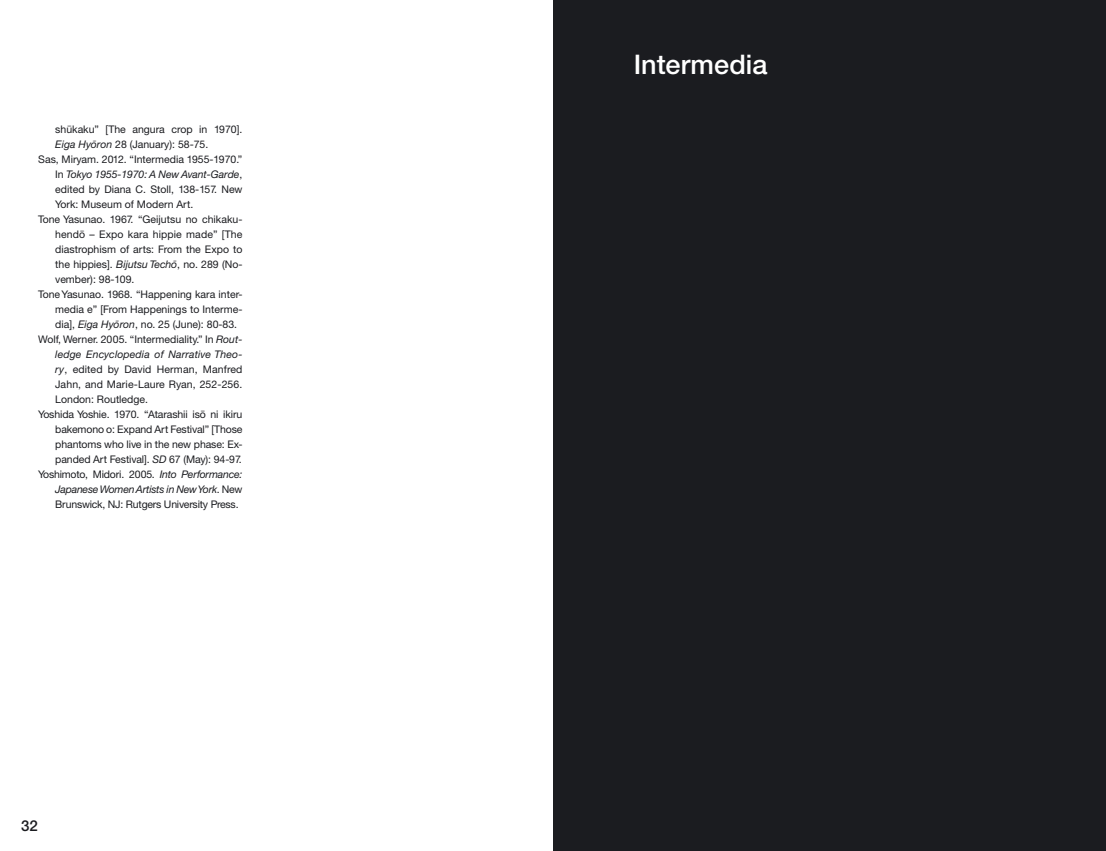
<style>
.page{position:relative;width:1106px;height:851px;background:#fff}
.page>*{position:absolute;margin:0;border:0;box-sizing:border-box;transform-origin:0 0}
.t1{font:500 27px "Helvetica Neue CE";color:#fff}
.t2{font:500 15px "Helvetica Neue CE";color:#1b1c20}
.t3{font:10.5px "Helvetica Neue CE";color:#1b1c20}
.t4{font:10.5px "Helvetica Neue CE";letter-spacing:-.02em;color:#1b1c20}
.t5{font:italic 10.5px "Helvetica Neue CE";letter-spacing:-.01em;color:#1b1c20}
.t6{font:italic 10.5px "Helvetica Neue CE";letter-spacing:.01em;color:#1b1c20}
.s1{font-style:italic}
.s2{font-style:normal}
</style>
<div class="page">
<div style="left:553px;top:0;width:553px;height:850px;background:#1b1c20"></div>
<p class="t3" style="left:55px;top:122px;width:189px">shūkaku” [The angura crop in 1970].</p>
<p class="t3" style="left:55px;top:137px;width:155px"><span class="s1">Eiga Hyōron</span> 28 (January): 58-75.</p>
<p class="t3" style="left:38px;top:152px;width:206px">Sas, Miryam. 2012. “Intermedia 1955-1970.”</p>
<p class="t5" style="left:55px;top:167px;width:189px"><span class="s2">In</span> Tokyo 1955-1970: A New Avant-Garde<span class="s2">,</span></p>
<p class="t3" style="left:55px;top:182px;width:189px">edited by Diana C. Stoll, 138-157. New</p>
<p class="t3" style="left:55px;top:198px;width:140px">York: Museum of Modern Art.</p>
<p class="t3" style="left:38px;top:213px;width:206px">Tone Yasunao. 1967. “Geijutsu no chikaku-</p>
<p class="t3" style="left:55px;top:228px;width:189px">hendō – Expo kara hippie made” [The</p>
<p class="t3" style="left:55px;top:243px;width:189px">diastrophism of arts: From the Expo to</p>
<p class="t3" style="left:55px;top:258px;width:189px">the hippies]. <span class="s1">Bijutsu Techō</span>, no. 289 (No-</p>
<p class="t3" style="left:55px;top:273px;width:81px">vember): 98-109.</p>
<p class="t3" style="left:38px;top:288px;width:206px">Tone Yasunao. 1968. “Happening kara inter-</p>
<p class="t3" style="left:55px;top:303px;width:189px">media e” [From Happenings to Interme-</p>
<p class="t3" style="left:55px;top:318px;width:183px">dia], <span class="s1">Eiga Hyōron</span>, no. 25 (June): 80-83.</p>
<p class="t3" style="left:38px;top:333px;width:206px">Wolf, Werner. 2005. “Intermediality.” In <span class="s1">Rout-</span></p>
<p class="t6" style="left:55px;top:348px;width:189px">ledge Encyclopedia of Narrative Theo-</p>
<p class="t3" style="left:55px;top:363px;width:189px"><span class="s1">ry</span>, edited by David Herman, Manfred</p>
<p class="t3" style="left:55px;top:378px;width:189px">Jahn, and Marie-Laure Ryan, 252-256.</p>
<p class="t3" style="left:55px;top:393px;width:94px">London: Routledge.</p>
<p class="t3" style="left:38px;top:408px;width:206px">Yoshida Yoshie. 1970. “Atarashii isō ni ikiru</p>
<p class="t3" style="left:55px;top:423px;width:189px">bakemono o: Expand Art Festival” [Those</p>
<p class="t3" style="left:55px;top:438px;width:189px">phantoms who live in the new phase: Ex-</p>
<p class="t3" style="left:55px;top:453px;width:188px">panded Art Festival]. <span class="s1">SD</span> 67 (May): 94-97.</p>
<p class="t4" style="left:38px;top:468px;width:206px">Yoshimoto, Midori. 2005. <span class="s1">Into Performance:</span></p>
<p class="t5" style="left:55px;top:483px;width:189px">Japanese Women Artists in New York<span class="s2">. New</span></p>
<p class="t4" style="left:55px;top:498px;width:185px">Brunswick, NJ: Rutgers University Press.</p>
<h2 class="t2" style="left:21px;top:816px;width:18px">32</h2>
<h1 class="t1" style="left:634px;top:48px;width:135px">Intermedia</h1>
</div>
